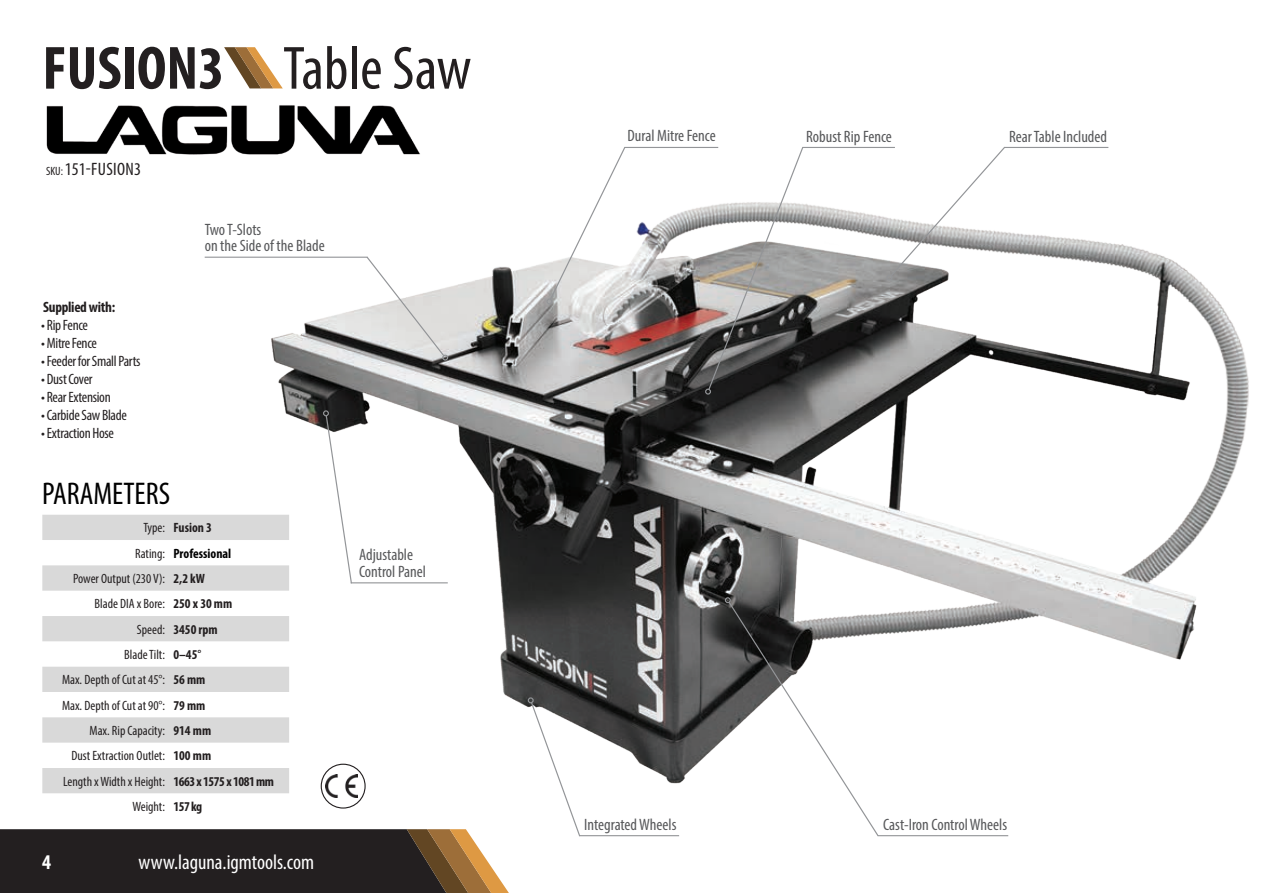
<style>
.page{position:relative;width:1263px;height:893px;background:#fff}
.page>*{position:absolute;margin:0;border:0;box-sizing:border-box;transform-origin:0 0}
.t1{font:condensed 61.5px "Myriad Pro";color:#231f20}
.t2{font:condensed 31.5px "Myriad Pro";color:#000}
.t3{font:condensed 21px "Myriad Pro";color:#fff}
.t4{font:700 condensed 21px "Myriad Pro";color:#fff}
.t5{font:condensed 18px "Myriad Pro";letter-spacing:.02em;color:#231f20}
.t6{font:condensed 16.5px/16.5px "Myriad Pro";color:#57585a}
.t7{font:condensed 15px "Myriad Pro";letter-spacing:-.02em;color:#231f20}
.t8{font:700 condensed 15px "Myriad Pro";letter-spacing:-.02em;color:#231f20}
.t9{font:condensed 13.5px "Myriad Pro";color:#231f20}
.t10{font:700 condensed 13.5px "Myriad Pro";color:#231f20}
.t11{font:700 condensed 13.5px "Myriad Pro";letter-spacing:-.03em;color:#231f20}
.t12{font:700 condensed 13.5px "Myriad Pro";color:#000}
.s1{font-weight:700}
.s2{font-size:12px}
</style>
<div class="page">
<svg style="left:0;top:829px;width:509px;height:64px;background:#3b322c"></svg>
<img style="left:46px;top:105px;width:374px;height:50px">
<div style="left:42px;top:515px;width:193px;height:25px;background:#d9d9d9"></div>
<svg style="left:42px;top:565px;width:193px;height:26px;background:#dadada"></svg>
<div style="left:42px;top:616px;width:193px;height:25px;background:#d9d9d9"></div>
<div style="left:42px;top:667px;width:193px;height:25px;background:#d9d9d9"></div>
<svg style="left:42px;top:717px;width:193px;height:26px;background:#dadada"></svg>
<div style="left:42px;top:768px;width:193px;height:25px;background:#d9d9d9"></div>
<img style="left:235px;top:204px;width:1014px;height:601px">
<hr style="left:351px;top:582px;width:97px;height:1px;background:#939598">
<hr style="left:579px;top:835px;width:100px;height:1px;background:#939598">
<hr style="left:1004px;top:147px;width:104px;height:1px;background:#939598">
<hr style="left:624px;top:147px;width:94px;height:1px;background:#939598">
<hr style="left:878px;top:835px;width:130px;height:1px;background:#939598">
<hr style="left:205px;top:257px;width:162px;height:1px;background:#939598">
<hr style="left:803px;top:147px;width:92px;height:1px;background:#939598">
<svg style="left:365px;top:255px;width:83px;height:106px"></svg>
<svg style="left:546px;top:146px;width:80px;height:158px"></svg>
<svg style="left:705px;top:146px;width:99px;height:249px"></svg>
<svg style="left:886px;top:146px;width:120px;height:135px"></svg>
<svg style="left:323px;top:410px;width:30px;height:175px"></svg>
<svg style="left:528px;top:697px;width:53px;height:140px"></svg>
<svg style="left:725px;top:597px;width:155px;height:240px"></svg>
<svg style="left:321px;top:764px;width:44px;height:44px"></svg>
<img style="left:325px;top:775px;width:33px;height:23px">
<div style="left:321px;top:764px;width:45px;height:45px;border:1px solid #231f20;border-radius:50%"></div>
<svg style="left:224px;top:47px;width:59px;height:41px"></svg>
<p class="t1" style="left:43px;top:31px;width:430px"><span class="s1">FUSION3</span> Table Saw</p>
<p class="t5" style="left:46px;top:158px;width:97px"><span class="s2">SKU:</span> 151-FUSION3</p>
<p class="t8" style="left:43px;top:297px;width:74px">Supplied with:</p>
<p class="t7" style="left:41px;top:316px;width:48px">• Rip Fence</p>
<p class="t7" style="left:41px;top:334px;width:57px">• Mitre Fence</p>
<p class="t7" style="left:41px;top:352px;width:101px">• Feeder for Small Parts</p>
<p class="t7" style="left:41px;top:370px;width:53px">• Dust Cover</p>
<p class="t7" style="left:41px;top:388px;width:71px">• Rear Extension</p>
<p class="t7" style="left:41px;top:406px;width:87px">• Carbide Saw Blade</p>
<p class="t7" style="left:41px;top:424px;width:74px">• Extraction Hose</p>
<p class="t6" style="left:205px;top:221px;width:58px">Two T-Slots</p>
<p class="t6" style="left:205px;top:237px;width:122px">on the Side of the Blade</p>
<p class="t2" style="left:42px;top:475px;width:129px">PARAMETERS</p>
<p class="t9" style="left:143px;top:520px;width:23px">Type:</p>
<p class="t10" style="left:173px;top:519px;width:40px">Fusion 3</p>
<p class="t9" style="left:135px;top:545px;width:31px">Rating:</p>
<p class="t12" style="left:173px;top:545px;width:59px">Professional</p>
<p class="t9" style="left:73px;top:570px;width:93px">Power Output (230 V):</p>
<p class="t10" style="left:173px;top:570px;width:33px">2,2 kW</p>
<p class="t9" style="left:95px;top:596px;width:72px">Blade DIA x Bore:</p>
<p class="t10" style="left:173px;top:595px;width:60px">250 x 30 mm</p>
<p class="t9" style="left:137px;top:621px;width:30px">Speed:</p>
<p class="t10" style="left:173px;top:621px;width:46px">3450 rpm</p>
<p class="t9" style="left:124px;top:646px;width:42px">Blade Tilt:</p>
<p class="t10" style="left:173px;top:646px;width:29px">0–45°</p>
<p class="t9" style="left:62px;top:672px;width:105px">Max. Depth of Cut at 45°:</p>
<p class="t10" style="left:173px;top:671px;width:34px">56 mm</p>
<p class="t9" style="left:62px;top:697px;width:105px">Max. Depth of Cut at 90°:</p>
<p class="t10" style="left:173px;top:697px;width:34px">79 mm</p>
<p class="t9" style="left:90px;top:722px;width:77px">Max. Rip Capacity:</p>
<p class="t10" style="left:173px;top:722px;width:39px">914 mm</p>
<p class="t9" style="left:71px;top:748px;width:95px">Dust Extraction Outlet:</p>
<p class="t10" style="left:173px;top:747px;width:39px">100 mm</p>
<p class="t9" style="left:63px;top:773px;width:103px">Length x Width x Height:</p>
<p class="t11" style="left:173px;top:773px;width:102px">1663 x 1575 x 1081 mm</p>
<p class="t9" style="left:132px;top:798px;width:34px">Weight:</p>
<p class="t10" style="left:173px;top:798px;width:30px">157 kg</p>
<p class="t4" style="left:42px;top:849px;width:10px">4</p>
<h3 class="t3" style="left:138px;top:849px;width:177px">www.laguna.igmtools.com</h3>
<p class="t6" style="left:359px;top:547px;width:68px">Adjustable<br>Control Panel</p>
<p class="t6" style="left:627px;top:128px;width:90px">Dural Mitre Fence</p>
<p class="t6" style="left:806px;top:128px;width:87px">Robust Rip Fence</p>
<p class="t6" style="left:1009px;top:128px;width:99px">Rear Table Included</p>
<p class="t6" style="left:584px;top:816px;width:94px">Integrated Wheels</p>
<p class="t6" style="left:883px;top:816px;width:125px">Cast-Iron Control Wheels</p>
</div>
